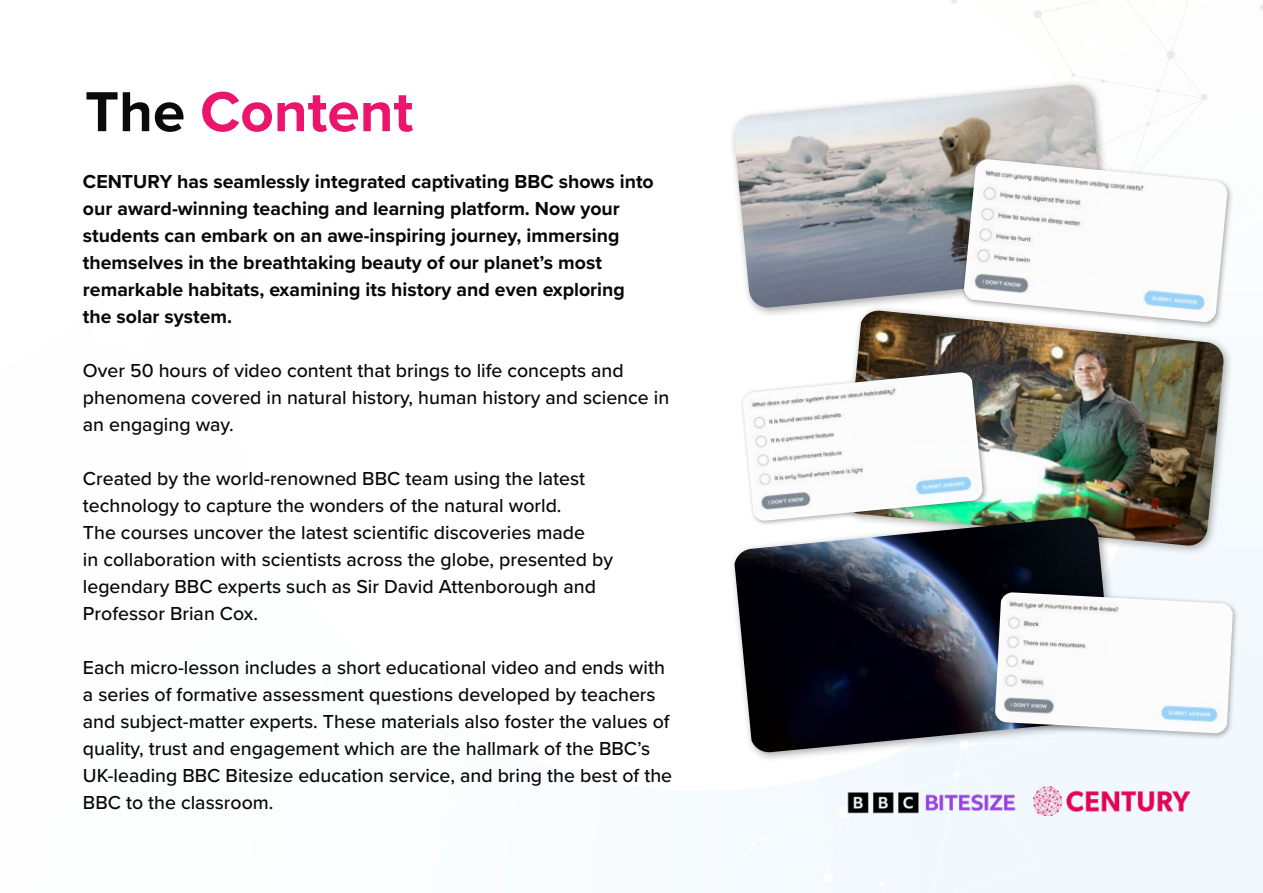
<style>
.page{position:relative;width:1263px;height:893px;background:#fff}
.page>*{position:absolute;margin:0;border:0;box-sizing:border-box;transform-origin:0 0}
.t1{font:700 58.35px "Proxima Nova";color:#eb156d}
.t2{font:500 19.5px/27px "Proxima Nova";color:#080808}
.t3{font:700 19.5px/27px "Proxima Nova";color:#080808}
.s1{color:#0a0a0a}
</style>
<div class="page">
<div style="left:766px;top:516px;width:497px;height:377px;background:#f2f9fe"></div>
<img style="left:1035px;top:787px;width:154px;height:29px">
<svg style="left:1071px;top:73px;width:4px;height:4px"></svg>
<svg style="left:1156px;top:89px;width:4px;height:4px"></svg>
<svg style="left:1146px;top:122px;width:4px;height:4px"></svg>
<svg style="left:1034px;top:10px;width:9px;height:9px"></svg>
<svg style="left:1166px;top:50px;width:9px;height:10px"></svg>
<svg style="left:951px;top:0;width:6px;height:4px"></svg>
<svg style="left:1260px;top:4px;width:3px;height:7px"></svg>
<svg style="left:1201px;top:94px;width:6px;height:7px"></svg>
<img style="left:828px;top:772px;width:207px;height:60px">
<div style="left:838px;top:305px;width:396px;height:251px;background:#000;opacity:.35"></div>
<img style="left:844px;top:318px;width:380px;height:228px">
<div style="left:740px;top:369px;width:249px;height:158px;background:#000;opacity:.35"></div>
<img style="left:743px;top:372px;width:239px;height:140px">
<div style="left:728px;top:79px;width:389px;height:239px;background:#000;opacity:.35"></div>
<img style="left:733px;top:85px;width:373px;height:223px">
<div style="left:960px;top:156px;width:274px;height:173px;background:#000;opacity:.35"></div>
<img style="left:964px;top:159px;width:263px;height:163px">
<div style="left:728px;top:512px;width:396px;height:251px;background:#000;opacity:.35"></div>
<img style="left:734px;top:517px;width:381px;height:236px">
<div style="left:991px;top:588px;width:248px;height:152px;background:#000;opacity:.35"></div>
<img style="left:995px;top:592px;width:238px;height:142px">
<h1 class="t1" style="left:85px;top:68px;width:330px"><span class="s1">The</span> Content</h1>
<p class="t3" style="left:83px;top:168px;width:572px">CENTURY has seamlessly integrated captivating BBC shows into our award-winning teaching and learning platform. Now your students can embark on an awe-inspiring journey, immersing themselves in the breathtaking beauty of our planet’s most remarkable habitats, examining its history and even exploring the solar system.</p>
<p class="t2" style="left:83px;top:356px;width:588px">Over 50 hours of video content that brings to life concepts and phenomena covered in natural history, human history and science in an engaging way.</p>
<p class="t2" style="left:83px;top:465px;width:532px">Created by the world-renowned BBC team using the latest technology to capture the wonders of the natural world.<br>The courses uncover the latest scientific discoveries made<br>in collaboration with scientists across the globe, presented by legendary BBC experts such as Sir David Attenborough and Professor Brian Cox.</p>
<p class="t2" style="left:83px;top:654px;width:591px">Each micro-lesson includes a short educational video and ends with a series of formative assessment questions developed by teachers and subject-matter experts. These materials also foster the values of quality, trust and engagement which are the hallmark of the BBC’s UK-leading BBC Bitesize education service, and bring the best of the BBC to the classroom.</p>
</div>
